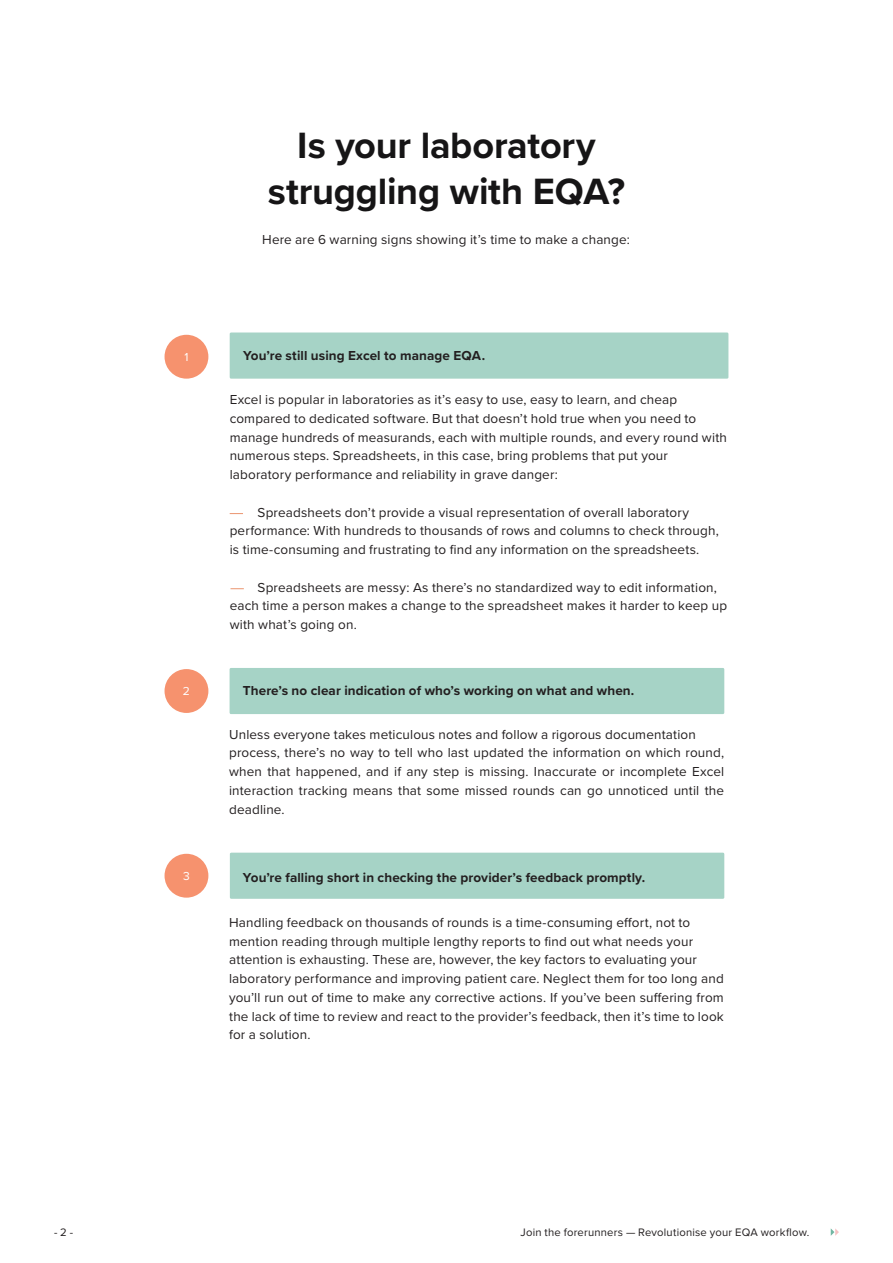
<style>
.page{position:relative;width:893px;height:1263px;background:#fff}
.page>*{position:absolute;margin:0;border:0;box-sizing:border-box;transform-origin:0 0}
.t1{font:700 37.95px "Proxima Nova";letter-spacing:-.005em;color:#161516}
.t2{font:13.5px/18.8px "Proxima Nova";letter-spacing:.01em;color:#231f20}
.t3{font:700 13.5px "Proxima Nova";letter-spacing:.01em;color:#231f20}
.t4{font:12px "Proxima Nova";color:#fff}
.t5{font:11.25px "Proxima Nova";letter-spacing:.02em;color:#231f20}
</style>
<div class="page">
<svg style="left:831px;top:1228px;width:8px;height:8px"></svg>
<div style="left:165px;top:335px;width:43px;height:44px;background:#f6926e;border-radius:50%"></div>
<div style="left:230px;top:332px;width:498px;height:47px;background:#a6d3c6;border-radius:2px"></div>
<svg style="left:230px;top:513px;width:13px;height:1px"></svg>
<svg style="left:230px;top:588px;width:14px;height:1px"></svg>
<div style="left:165px;top:669px;width:43px;height:44px;background:#f6926e;border-radius:50%"></div>
<div style="left:230px;top:668px;width:494px;height:46px;background:#a6d3c6;border-radius:2px"></div>
<div style="left:165px;top:854px;width:43px;height:44px;background:#f6926e;border-radius:50%"></div>
<div style="left:230px;top:853px;width:494px;height:46px;background:#a6d3c6;border-radius:2px"></div>
<p class="t1" style="left:297px;top:117px;width:300px">Is your laboratory</p>
<p class="t1" style="left:268px;top:163px;width:359px">struggling with EQA?</p>
<p class="t2" style="left:262px;top:229px;width:369px">Here are 6 warning signs showing it’s time to make a change:</p>
<p class="t4" style="left:184px;top:348px;width:6px">1</p>
<p class="t3" style="left:243px;top:345px;width:244px">You’re still using Excel to manage EQA.</p>
<p class="t2" style="left:230px;top:389px;width:449px">Excel is popular in laboratories as it’s easy to use, easy to learn, and cheap</p>
<p class="t2" style="left:230px;top:408px;width:499px">compared to dedicated software. But that doesn’t hold true when you need to manage hundreds of measurands, each with multiple rounds, and every round with numerous steps. Spreadsheets, in this case, bring problems that put your</p>
<p class="t2" style="left:230px;top:464px;width:330px">laboratory performance and reliability in grave danger:</p>
<p class="t2" style="left:258px;top:502px;width:433px">Spreadsheets don’t provide a visual representation of overall laboratory</p>
<p class="t2" style="left:230px;top:521px;width:491px">performance: With hundreds to thousands of rows and columns to check through, is time-consuming and frustrating to find any information on the spreadsheets.</p>
<p class="t2" style="left:230px;top:577px;width:499px;text-indent:28px">Spreadsheets are messy: As there’s no standardized way to edit information, each time a person makes a change to the spreadsheet makes it harder to keep up with what’s going on.</p>
<p class="t4" style="left:183px;top:682px;width:9px">2</p>
<p class="t3" style="left:243px;top:680px;width:393px">There’s no clear indication of who’s working on what and when.</p>
<p class="t2" style="left:229px;top:724px;width:468px">Unless everyone takes meticulous notes and follow a rigorous documentation</p>
<p class="t2" style="left:229px;top:743px;width:497px;text-align:justify">process, there’s no way to tell who last updated the information on which round, when that happened, and if any step is missing. Inaccurate or incomplete Excel interaction tracking means that some missed rounds can go unnoticed until the deadline.</p>
<p class="t4" style="left:183px;top:866px;width:8px">3</p>
<p class="t3" style="left:243px;top:867px;width:404px">You’re falling short in checking the provider’s feedback promptly.</p>
<p class="t2" style="left:229px;top:912px;width:463px">Handling feedback on thousands of rounds is a time-consuming effort, not to</p>
<p class="t2" style="left:229px;top:931px;width:466px">mention reading through multiple lengthy reports to find out what needs your</p>
<p class="t2" style="left:229px;top:950px;width:469px">attention is exhausting. These are, however, the key factors to evaluating your</p>
<p class="t2" style="left:229px;top:969px;width:496px;text-align:justify">laboratory performance and improving patient care. Neglect them for too long and you’ll run out of time to make any corrective actions. If you’ve been suffering from the lack of time to review and react to the provider’s feedback, then it’s time to look for a solution.</p>
<p class="t5" style="left:54px;top:1224px;width:21px">- 2 -</p>
<p class="t5" style="left:520px;top:1224px;width:290px">Join the forerunners — Revolutionise your EQA workflow.</p>
</div>
